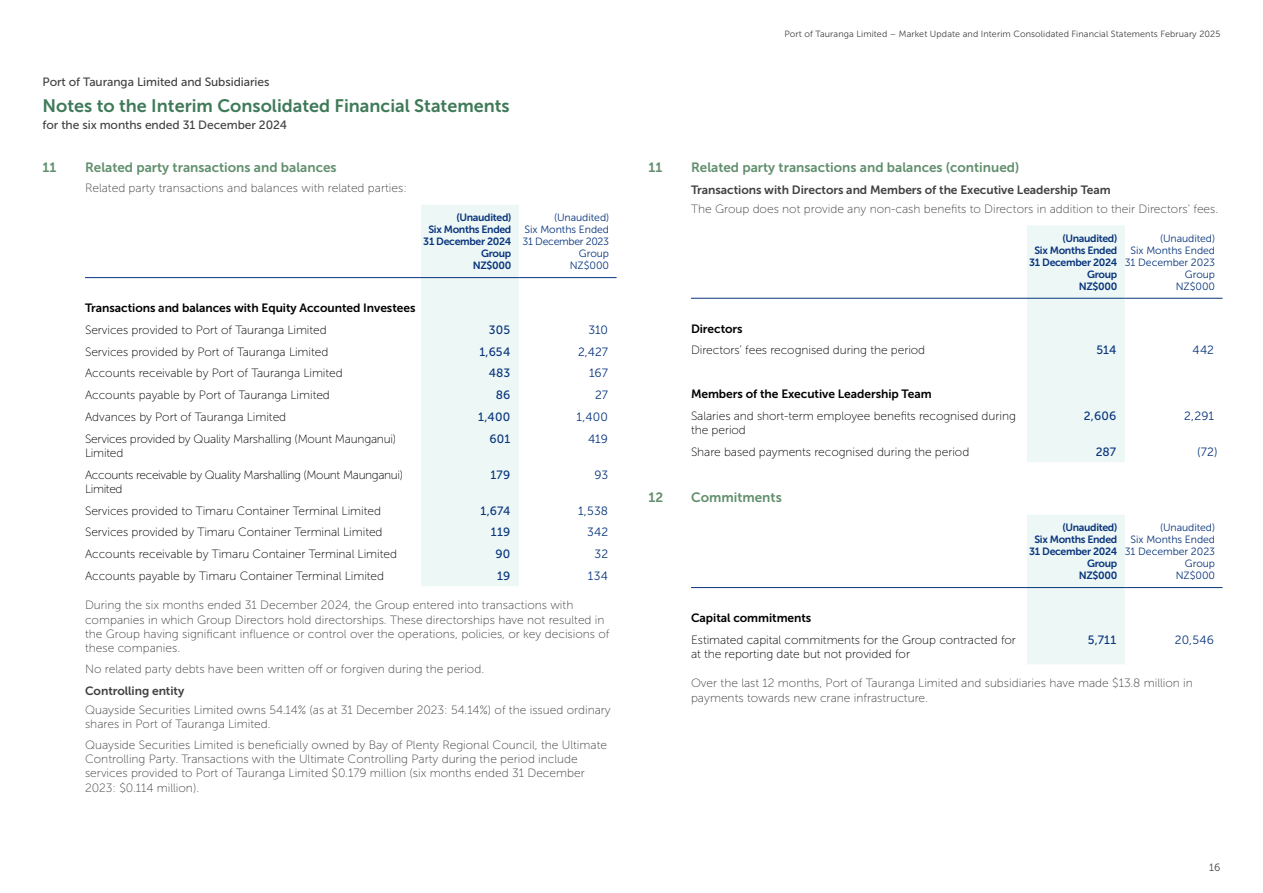
<style>
.page{position:relative;width:1263px;height:893px;background:#fff}
.page>*{position:absolute;margin:0;border:0;box-sizing:border-box;transform-origin:0 0}
.t1{font:18px "Museo Sans 700";color:#3f7a58}
.t2{font:13.5px "Museo Sans 700";color:#618f6d}
.t3{font:12px/14.2px "Museo Sans 100";color:#414042}
.t4{font:12px/14.2px "Museo Sans 100";letter-spacing:-.005em;color:#000}
.t5{font:12px "Museo Sans 700";letter-spacing:-.005em;color:#000}
.t6{font:12px "Museo Sans 700";letter-spacing:-.005em;color:#414042}
.t7{font:12px "Museo Sans 500";letter-spacing:-.005em;color:#414042}
.t8{font:12px/14.2px "Museo Sans 100";letter-spacing:-.03em;color:#000}
.t9{font:12px "Museo Sans 300";letter-spacing:.005em;color:#09357c}
.t10{font:12px "Museo Sans 500";letter-spacing:.01em;color:#09357c}
.t11{font:10.5px/12px "Museo Sans 700";letter-spacing:-.03em;color:#09357c;text-align:right}
.t12{font:10.5px/12px "Museo Sans 300";letter-spacing:-.005em;color:#09357c;text-align:right}
.t13{font:10.5px "Museo Sans 300";color:#414042}
.t14{font:9px "Museo Sans 300";letter-spacing:.01em;color:#414042}
</style>
<div class="page">
<div style="left:421px;top:205px;width:98px;height:381px;background:#edf7f6"></div>
<hr style="left:85px;top:277px;width:336px;height:1px;background:#09357c">
<hr style="left:421px;top:277px;width:98px;height:1px;background:#09357c">
<hr style="left:519px;top:277px;width:98px;height:1px;background:#09357c">
<div style="left:1027px;top:225px;width:98px;height:237px;background:#edf7f6"></div>
<hr style="left:691px;top:298px;width:336px;height:1px;background:#09357c">
<hr style="left:1027px;top:298px;width:98px;height:1px;background:#09357c">
<hr style="left:1125px;top:298px;width:97px;height:1px;background:#09357c">
<div style="left:1027px;top:515px;width:98px;height:149px;background:#edf7f6"></div>
<hr style="left:691px;top:587px;width:336px;height:1px;background:#09357c">
<hr style="left:1027px;top:587px;width:98px;height:1px;background:#09357c">
<hr style="left:1125px;top:587px;width:97px;height:1px;background:#09357c">
<p class="t7" style="left:43px;top:75px;width:228px">Port of Tauranga Limited and Subsidiaries</p>
<h1 class="t1" style="left:43px;top:96px;width:469px">Notes to the Interim Consolidated Financial Statements</h1>
<p class="t7" style="left:43px;top:119px;width:246px">for the six months ended 31 December 2024</p>
<p class="t2" style="left:43px;top:160px;width:15px">11</p>
<p class="t2" style="left:85px;top:160px;width:253px">Related party transactions and balances</p>
<p class="t3" style="left:85px;top:181px;width:323px">Related party transactions and balances with related parties:</p>
<p class="t11" style="left:423px;top:211px;width:90px">(Unaudited)<br>Six Months Ended<br>31 December 2024<br>Group<br>NZ$000</p>
<p class="t12" style="left:523px;top:212px;width:88px">(Unaudited)<br>Six Months Ended<br>31 December 2023<br>Group<br>NZ$000</p>
<p class="t5" style="left:85px;top:301px;width:332px">Transactions and balances with Equity Accounted Investees</p>
<p class="t4" style="left:85px;top:323px;width:243px">Services provided to Port of Tauranga Limited</p>
<p class="t10" style="left:489px;top:323px;width:23px">305</p>
<p class="t9" style="left:588px;top:323px;width:21px">310</p>
<p class="t4" style="left:85px;top:344px;width:245px">Services provided by Port of Tauranga Limited</p>
<p class="t10" style="left:479px;top:345px;width:32px">1,654</p>
<p class="t9" style="left:578px;top:345px;width:32px">2,427</p>
<p class="t4" style="left:85px;top:366px;width:259px">Accounts receivable by Port of Tauranga Limited</p>
<p class="t10" style="left:489px;top:367px;width:23px">483</p>
<p class="t9" style="left:589px;top:367px;width:20px">167</p>
<p class="t4" style="left:85px;top:388px;width:246px">Accounts payable by Port of Tauranga Limited</p>
<p class="t10" style="left:496px;top:388px;width:16px">86</p>
<p class="t9" style="left:595px;top:388px;width:15px">27</p>
<p class="t4" style="left:85px;top:410px;width:203px">Advances by Port of Tauranga Limited</p>
<p class="t10" style="left:478px;top:410px;width:34px">1,400</p>
<p class="t9" style="left:577px;top:410px;width:33px">1,400</p>
<p class="t4" style="left:85px;top:431px;width:313px">Services provided by Quality Marshalling (Mount Maunganui)<br>Limited</p>
<p class="t10" style="left:490px;top:432px;width:22px">601</p>
<p class="t9" style="left:588px;top:432px;width:21px">419</p>
<p class="t8" style="left:85px;top:467px;width:320px">Accounts receivable by Quality Marshalling (Mount Maunganui)<br>Limited</p>
<p class="t10" style="left:491px;top:468px;width:21px">179</p>
<p class="t9" style="left:594px;top:468px;width:15px">93</p>
<p class="t4" style="left:85px;top:503px;width:297px">Services provided to Timaru Container Terminal Limited</p>
<p class="t10" style="left:481px;top:504px;width:31px">1,674</p>
<p class="t9" style="left:578px;top:504px;width:32px">1,538</p>
<p class="t4" style="left:85px;top:525px;width:299px">Services provided by Timaru Container Terminal Limited</p>
<p class="t10" style="left:491px;top:526px;width:21px">119</p>
<p class="t9" style="left:587px;top:526px;width:22px">342</p>
<p class="t4" style="left:85px;top:547px;width:313px">Accounts receivable by Timaru Container Terminal Limited</p>
<p class="t10" style="left:495px;top:547px;width:16px">90</p>
<p class="t9" style="left:595px;top:547px;width:15px">32</p>
<p class="t4" style="left:85px;top:569px;width:301px">Accounts payable by Timaru Container Terminal Limited</p>
<p class="t10" style="left:497px;top:569px;width:15px">19</p>
<p class="t9" style="left:588px;top:569px;width:22px">134</p>
<p class="t3" style="left:85px;top:598px;width:526px">During the six months ended 31 December 2024, the Group entered into transactions with companies in which Group Directors hold directorships. These directorships have not resulted in the Group having significant influence or control over the operations, policies, or key decisions of these companies.</p>
<p class="t3" style="left:85px;top:662px;width:401px">No related party debts have been written off or forgiven during the period.</p>
<p class="t6" style="left:85px;top:685px;width:101px">Controlling entity</p>
<p class="t3" style="left:85px;top:703px;width:527px">Quayside Securities Limited owns 54.14% (as at 31 December 2023: 54.14%) of the issued ordinary shares in Port of Tauranga Limited.</p>
<p class="t3" style="left:85px;top:738px;width:524px">Quayside Securities Limited is beneficially owned by Bay of Plenty Regional Council, the Ultimate Controlling Party. Transactions with the Ultimate Controlling Party during the period include services provided to Port of Tauranga Limited $0.179 million (six months ended 31 December 2023: $0.114 million).</p>
<p class="t14" style="left:784px;top:29px;width:438px">Port of Tauranga Limited – Market Update and Interim Consolidated Financial Statements February 2025</p>
<p class="t2" style="left:648px;top:160px;width:15px">11</p>
<p class="t2" style="left:691px;top:160px;width:330px">Related party transactions and balances (continued)</p>
<p class="t6" style="left:691px;top:184px;width:421px">Transactions with Directors and Members of the Executive Leadership Team</p>
<p class="t3" style="left:691px;top:202px;width:529px">The Group does not provide any non-cash benefits to Directors in addition to their Directors’ fees.</p>
<p class="t11" style="left:1029px;top:232px;width:90px">(Unaudited)<br>Six Months Ended<br>31 December 2024<br>Group<br>NZ$000</p>
<p class="t12" style="left:1125px;top:232px;width:92px">(Unaudited)<br>Six Months Ended<br>31 December 2023<br>Group<br>NZ$000</p>
<p class="t5" style="left:691px;top:322px;width:53px">Directors</p>
<p class="t4" style="left:691px;top:343px;width:236px">Directors’ fees recognised during the period</p>
<p class="t10" style="left:1096px;top:344px;width:21px">514</p>
<p class="t9" style="left:1192px;top:344px;width:23px">442</p>
<p class="t5" style="left:691px;top:387px;width:242px">Members of the Executive Leadership Team</p>
<p class="t4" style="left:691px;top:409px;width:326px">Salaries and short-term employee benefits recognised during the period</p>
<p class="t10" style="left:1084px;top:409px;width:34px">2,606</p>
<p class="t9" style="left:1184px;top:409px;width:31px">2,291</p>
<p class="t4" style="left:691px;top:445px;width:280px">Share based payments recognised during the period</p>
<p class="t10" style="left:1096px;top:445px;width:22px">287</p>
<p class="t9" style="left:1197px;top:445px;width:22px">(72)</p>
<p class="t2" style="left:648px;top:490px;width:16px">12</p>
<p class="t2" style="left:691px;top:490px;width:92px">Commitments</p>
<p class="t11" style="left:1029px;top:521px;width:90px">(Unaudited)<br>Six Months Ended<br>31 December 2024<br>Group<br>NZ$000</p>
<p class="t12" style="left:1125px;top:521px;width:92px">(Unaudited)<br>Six Months Ended<br>31 December 2023<br>Group<br>NZ$000</p>
<p class="t5" style="left:691px;top:611px;width:122px">Capital commitments</p>
<p class="t4" style="left:691px;top:633px;width:326px">Estimated capital commitments for the Group contracted for at the reporting date but not provided for</p>
<p class="t10" style="left:1088px;top:633px;width:30px">5,711</p>
<p class="t9" style="left:1175px;top:633px;width:41px">20,546</p>
<p class="t3" style="left:691px;top:676px;width:503px">Over the last 12 months, Port of Tauranga Limited and subsidiaries have made $13.8 million in payments towards new crane infrastructure.</p>
<p class="t13" style="left:1209px;top:862px;width:13px">16</p>
</div>
